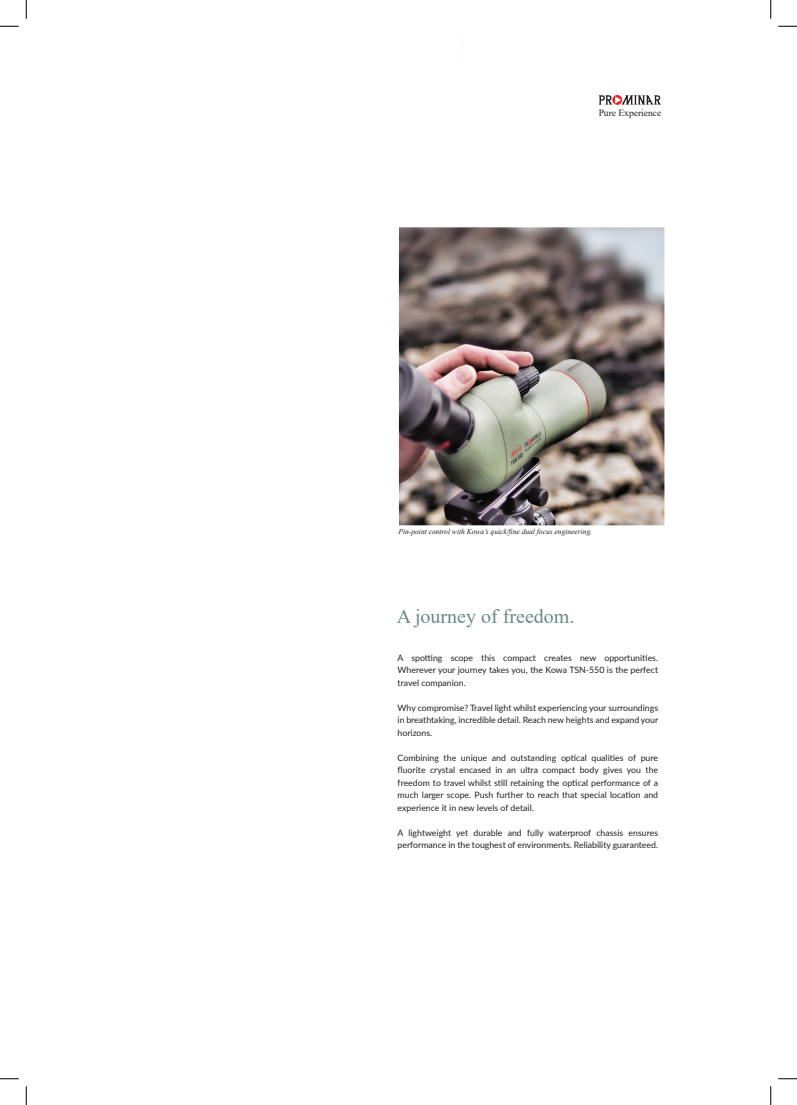
<style>
.page{position:relative;width:797px;height:1105px;background:#fff}
.page>*{position:absolute;margin:0;border:0;box-sizing:border-box;transform-origin:0 0}
.t1{font:20px "Times New Roman";color:#688b84}
.t2{font:9.5px "Times New Roman";color:#231f20}
.t3{font:8.75px/12.5px "Lato";color:#231f20;text-align:justify}
.t4{font:italic 7.5px "Times New Roman";color:#231f20}
</style>
<div class="page">
<img style="left:16px;top:16px;width:765px;height:1073px">
<div style="left:594px;top:90px;width:70px;height:24px;background:#fff"></div>
<svg style="left:598px;top:95px;width:63px;height:10px"></svg>
<svg style="left:0;top:25px;width:19px;height:2px"></svg>
<svg style="left:778px;top:25px;width:19px;height:2px"></svg>
<svg style="left:0;top:1078px;width:19px;height:1px"></svg>
<svg style="left:778px;top:1078px;width:19px;height:1px"></svg>
<svg style="left:25px;top:0;width:2px;height:19px"></svg>
<svg style="left:25px;top:1086px;width:2px;height:19px"></svg>
<svg style="left:770px;top:0;width:1px;height:19px"></svg>
<svg style="left:770px;top:1086px;width:1px;height:19px"></svg>
<p class="t2" style="left:598px;top:106px;width:64px">Pure Experience</p>
<p class="t4" style="left:398px;top:527px;width:195px">Pin-point control with Kowa’s quick/fine dual focus engineering.</p>
<h1 class="t1" style="left:397px;top:602px;width:179px">A journey of freedom.</h1>
<p class="t3" style="left:397px;top:651px;width:262px">A spotting scope this compact creates new opportunities.<br>Wherever your journey takes you, the Kowa TSN-550 is the perfect travel companion.</p>
<p class="t3" style="left:397px;top:701px;width:262px">Why compromise? Travel light whilst experiencing your surroundings in breathtaking, incredible detail. Reach new heights and expand your horizons.</p>
<p class="t3" style="left:397px;top:751px;width:262px">Combining the unique and outstanding optical qualities of pure fluorite crystal encased in an ultra compact body gives you the freedom to travel whilst still retaining the optical performance of a much larger scope. Push further to reach that special location and experience it in new levels of detail.</p>
<p class="t3" style="left:397px;top:826px;width:262px">A lightweight yet durable and fully waterproof chassis ensures performance in the toughest of environments. Reliability guaranteed.</p>
</div>
